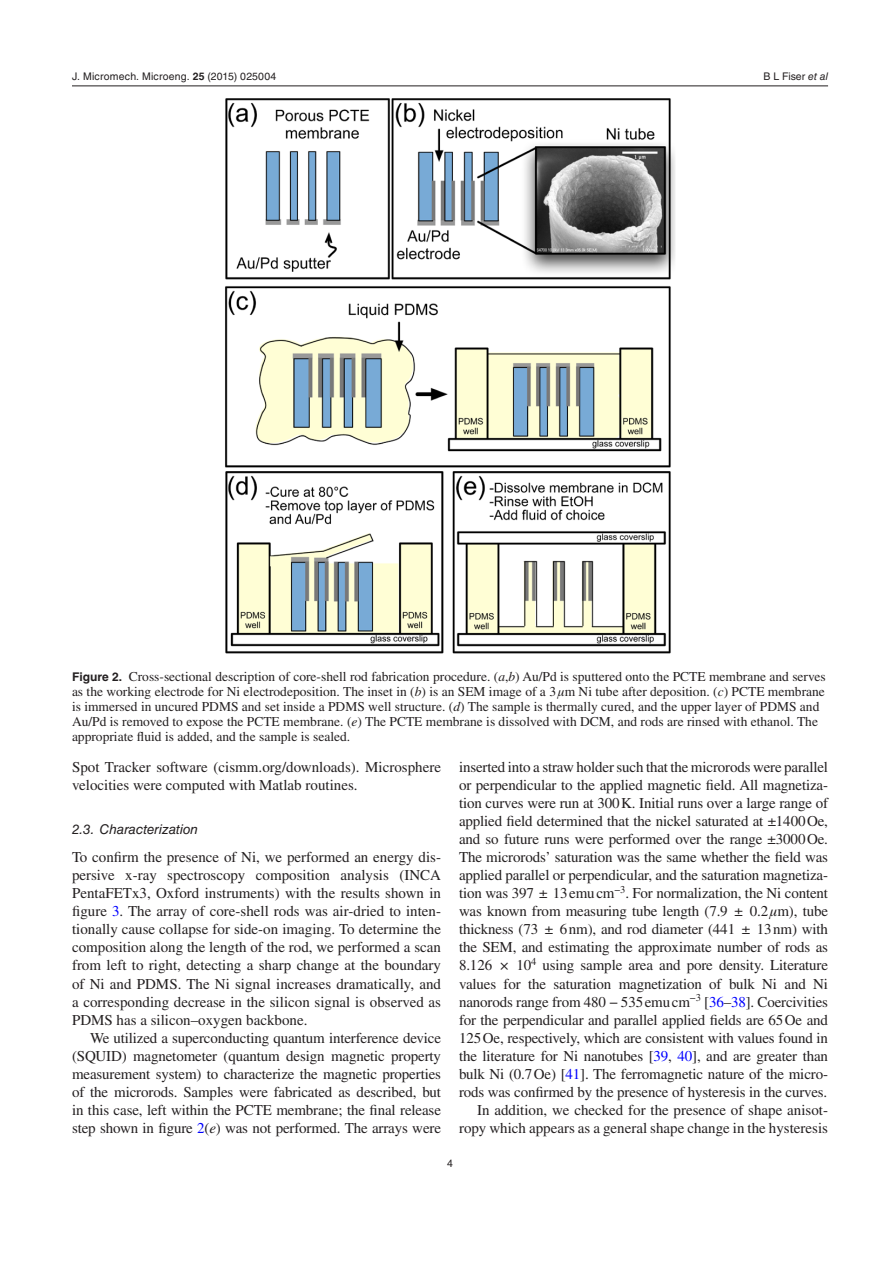
<style>
.page{position:relative;width:893px;height:1263px;background:#fff}
.page>*{position:absolute;margin:0;border:0;box-sizing:border-box;transform-origin:0 0}
.t1{font:15px/18px "Times LT Std";letter-spacing:-.01em;color:#231f20;text-align:justify}
.t2{font:13.5px/15px "Times LT Std";color:#231f20}
.t3{font:italic 13.5px "Helvetica LT Std";color:#231f20}
.t4{font:10.5px "Helvetica LT Std";letter-spacing:.02em;color:#231f20}
.s1{font-family:"Helvetica";font-weight:700}
.s2{font-family:"Helvetica"}
.s3{font-style:italic}
.s4{font-family:"Helvetica LT Std";font-weight:700;font-size:12px}
.s5{color:#00f}
</style>
<div class="page">
<hr style="left:72px;top:86px;width:756px;height:1px;background:#231f20">
<img style="left:225px;top:98px;width:450px;height:556px">
<p class="t4" style="left:72px;top:70px;width:206px">J. Micromech. Microeng. <span class="s1">25</span> (<span class="s2">2015</span>) 025004</p>
<p class="t4" style="left:763px;top:70px;width:66px">B L Fiser <span class="s3">et al</span></p>
<p class="t2" style="left:72px;top:669px;width:755px"><span class="s4">Figure 2.</span> Cross-sectional description of core-shell rod fabrication procedure. (<span class="s3">a</span>,<span class="s3">b</span>) Au/Pd is sputtered onto the PCTE membrane and serves as the working electrode for Ni electrodeposition. The inset in (<span class="s3">b</span>) is an SEM image of a 3<span class="s3">µ</span>m Ni tube after deposition. (<span class="s3">c</span>) PCTE membrane is immersed in uncured PDMS and set inside a PDMS well structure. (<span class="s3">d</span>) The sample is thermally cured, and the upper layer of PDMS and Au/Pd is removed to expose the PCTE membrane. (<span class="s3">e</span>) The PCTE membrane is dissolved with DCM, and rods are rinsed with ethanol. The appropriate fluid is added, and the sample is sealed.</p>
<p class="t1" style="left:72px;top:758px;width:371px">Spot Tracker software (cismm.org/downloads). Microsphere velocities were computed with Matlab routines.</p>
<p class="t3" style="left:72px;top:821px;width:128px">2.3. Characterization</p>
<p class="t1" style="left:72px;top:848px;width:371px">To confirm the presence of Ni, we performed an energy dis&shy;persive x-ray spectroscopy composition analysis (INCA PentaFETx3, Oxford instruments) with the results shown in figure <span class="s5">3</span>. The array of core-shell rods was air-dried to inten&shy;tionally cause collapse for side-on imaging. To determine the composition along the length of the rod, we performed a scan from left to right, detecting a sharp change at the boundary of Ni and PDMS. The Ni signal increases dramatically, and a corresponding decrease in the silicon signal is observed as PDMS has a silicon–oxygen backbone.</p>
<p class="t1" style="left:72px;top:1028px;width:371px;text-indent:18px">We utilized a superconducting quantum interference device (SQUID) magnetometer (quantum design magnetic property measurement system) to characterize the magnetic properties of the microrods. Samples were fabricated as described, but in this case, left within the PCTE membrane; the final release step shown in figure <span class="s5">2</span>(<span class="s3">e</span>) was not performed. The arrays were</p>
<p class="t1" style="left:459px;top:758px;width:371px;text-align:right">inserted into a straw holder such that the microrods were parallel or perpendicular to the applied magnetic field. All magnetiza&shy;tion curves were run at 300K. Initial runs over a large range of applied field determined that the nickel saturated at ±1400Oe, and so future runs were performed over the range ±3000Oe.<br>The microrods’ saturation was the same whether the field was applied parallel or perpendicular, and the saturation magnetiza&shy;tion was 397 ± 13emucm<sup>−3</sup>. For normalization, the Ni content was known from measuring tube length (7.9 ± 0.2<span class="s3">µ</span>m), tube thickness (73 ± 6nm), and rod diameter (441 ± 13nm) with the SEM, and estimating the approximate number of rods as 8.126 × 10<sup>4</sup> using sample area and pore density. Literature values for the saturation magnetization of bulk Ni and Ni nanorods range from 480 − 535emucm<sup>−3</sup> [<span class="s5">36</span>–<span class="s5">38</span>]. Coercivities for the perpendicular and parallel applied fields are 65Oe and 125Oe, respectively, which are consistent with values found in the literature for Ni nanotubes [<span class="s5">39</span>, <span class="s5">40</span>], and are greater than bulk Ni (0.7Oe) [<span class="s5">41</span>]. The ferromagnetic nature of the micro&shy;rods was confirmed by the presence of hysteresis in the curves.<br>In addition, we checked for the presence of shape anisot&shy;ropy which appears as a general shape change in the hysteresis</p>
<p class="t4" style="left:447px;top:1157px;width:7px">4</p>
</div>
